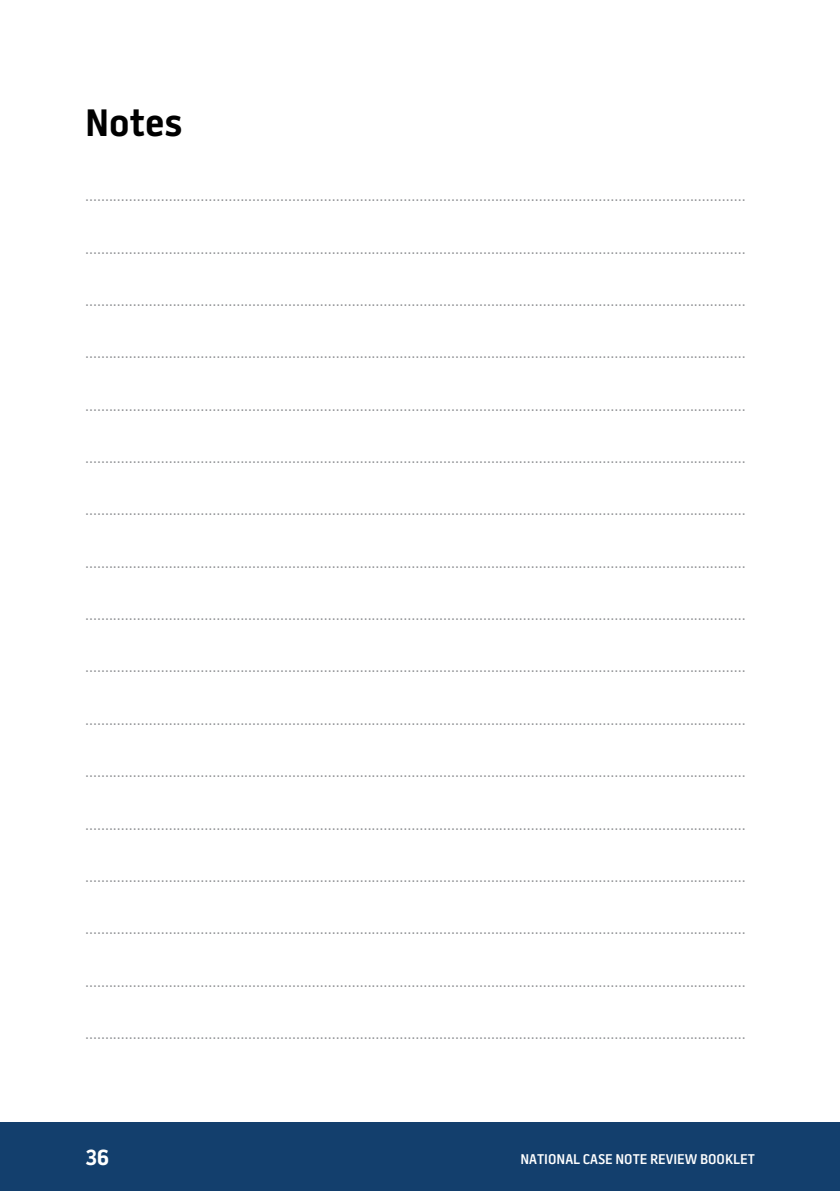
<style>
.page{position:relative;width:840px;height:1191px;background:#fff}
.page>*{position:absolute;margin:0;border:0;box-sizing:border-box;transform-origin:0 0}
.t1{font:700 38px "Battersea SANS";color:#000}
.t2{font:700 22px "Battersea SANS";color:#fff}
.t3{font:300 15px "Battersea SANS";color:#939598}
.t4{font:600 14px "Battersea SANS";color:#fff}
</style>
<div class="page">
<div style="left:0;top:1123px;width:839px;height:68px;background:#133f6d"></div>
<hr style="left:839px;top:1123px;width:1px;height:68px;background:#133f6d">
<h1 class="t1" style="left:85px;top:97px;width:99px">Notes</h1>
<p class="t3" style="left:85px;top:186px;width:661px">......................................................................................................................................................................</p>
<p class="t3" style="left:85px;top:238px;width:661px">......................................................................................................................................................................</p>
<p class="t3" style="left:85px;top:291px;width:661px">......................................................................................................................................................................</p>
<p class="t3" style="left:85px;top:343px;width:661px">......................................................................................................................................................................</p>
<p class="t3" style="left:85px;top:395px;width:661px">......................................................................................................................................................................</p>
<p class="t3" style="left:85px;top:448px;width:661px">......................................................................................................................................................................</p>
<p class="t3" style="left:85px;top:500px;width:661px">......................................................................................................................................................................</p>
<p class="t3" style="left:85px;top:552px;width:661px">......................................................................................................................................................................</p>
<p class="t3" style="left:85px;top:605px;width:661px">......................................................................................................................................................................</p>
<p class="t3" style="left:85px;top:657px;width:661px">......................................................................................................................................................................</p>
<p class="t3" style="left:85px;top:709px;width:661px">......................................................................................................................................................................</p>
<p class="t3" style="left:85px;top:762px;width:661px">......................................................................................................................................................................</p>
<p class="t3" style="left:85px;top:814px;width:661px">......................................................................................................................................................................</p>
<p class="t3" style="left:85px;top:866px;width:661px">......................................................................................................................................................................</p>
<p class="t3" style="left:85px;top:919px;width:661px">......................................................................................................................................................................</p>
<p class="t3" style="left:85px;top:971px;width:661px">......................................................................................................................................................................</p>
<p class="t3" style="left:85px;top:1023px;width:661px">......................................................................................................................................................................</p>
<h2 class="t2" style="left:85px;top:1142px;width:26px">36</h2>
<p class="t4" style="left:520px;top:1149px;width:236px">NATIONAL CASE NOTE REVIEW BOOKLET</p>
</div>
